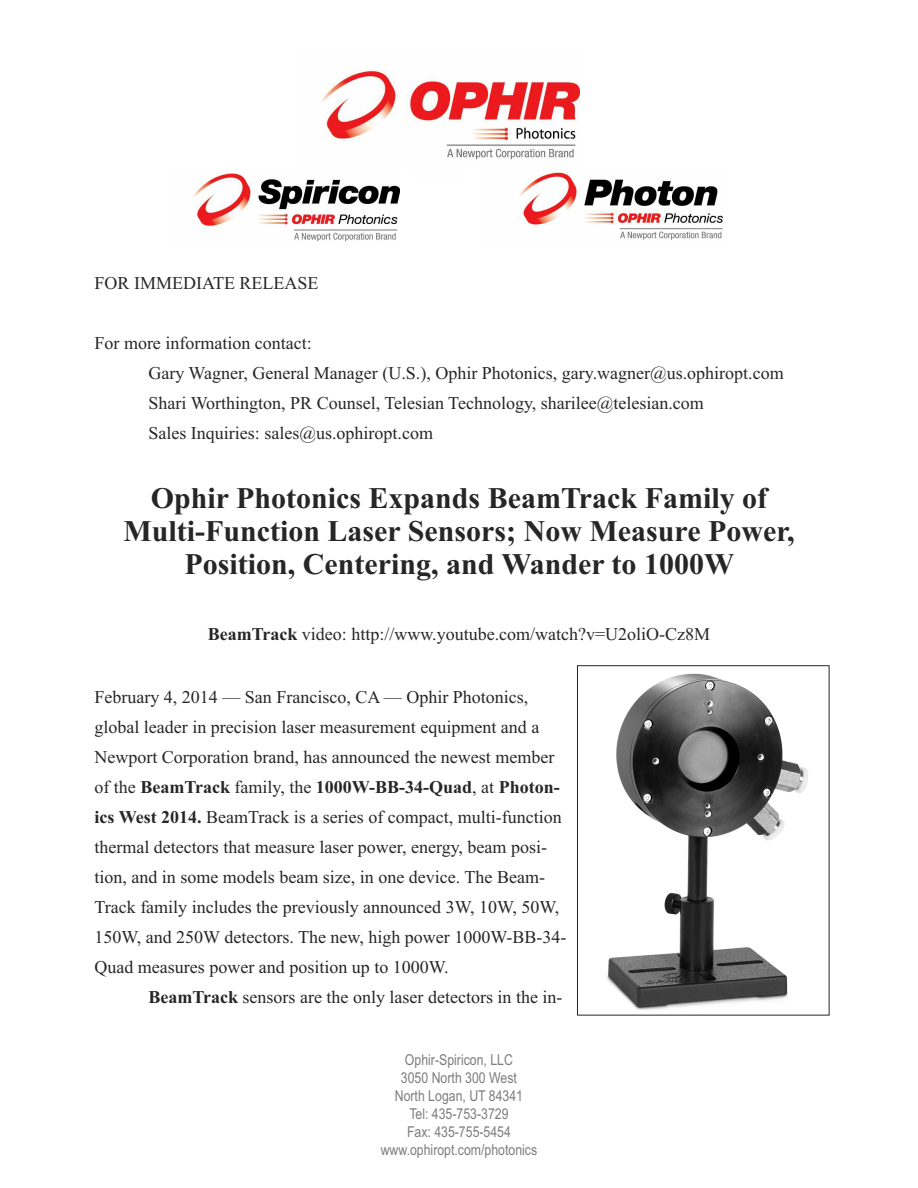
<style>
.page{position:relative;width:918px;height:1188px;background:#fff}
.page>*{position:absolute;margin:0;border:0;box-sizing:border-box;transform-origin:0 0}
.t1{font:700 30px/33px "Times New Roman";color:#272627;text-align:center}
.t2{font:18px/30px "Times New Roman";color:#272627}
.t3{font:15px/18px "Arial Narrow";color:#7d7d7d;text-align:center}
.s1{font-weight:700}
</style>
<div class="page">
<img style="left:322px;top:70px;width:258px;height:100px">
<img style="left:192px;top:172px;width:207px;height:70px">
<img style="left:520px;top:170px;width:203px;height:70px">
<img style="left:607px;top:673px;width:201px;height:337px">
<div style="left:577px;top:665px;width:252px;height:351px;border:1px solid #272627"></div>
<p class="t2" style="left:94px;top:268px;width:226px">FOR IMMEDIATE RELEASE</p>
<p class="t2" style="left:148px;top:328px;width:637px;text-indent:-54px">For more information contact:<br>Gary Wagner, General Manager (U.S.), Ophir Photonics, gary.wagner@us.ophiropt.com Shari Worthington, PR Counsel, Telesian Technology, sharilee@telesian.com<br>Sales Inquiries: sales@us.ophiropt.com</p>
<h1 class="t1" style="left:123px;top:481px;width:673px">Ophir Photonics Expands BeamTrack Family of<br>Multi-Function Laser Sensors; Now Measure Power,<br>Position, Centering, and Wander to 1000W</h1>
<p class="t2" style="left:208px;top:619px;width:504px"><span class="s1">BeamTrack</span> video: http://www.youtube.com/watch?v=U2oliO-Cz8M</p>
<p class="t2" style="left:94px;top:682px;width:473px">February 4, 2014 — San Francisco, CA — Ophir Photonics, global leader in precision laser measurement equipment and a Newport Corporation brand, has announced the newest member of the <span class="s1">BeamTrack</span> family, the <span class="s1">1000W-BB-34-Quad</span>, at <span class="s1">Photon&shy;ics West 2014.</span> BeamTrack is a series of compact, multi-function thermal detectors that measure laser power, energy, beam posi&shy;tion, and in some models beam size, in one device. The Beam-Track family includes the previously announced 3W, 10W, 50W, 150W, and 250W detectors. The new, high power 1000W-BB-34- Quad measures power and position up to 1000W.</p>
<p class="t2" style="left:148px;top:982px;width:416px"><span class="s1">BeamTrack</span> sensors are the only laser detectors in the in-</p>
<p class="t3" style="left:381px;top:1051px;width:158px">Ophir-Spiricon, LLC<br>3050 North 300 West<br>North Logan, UT 84341<br>Tel: 435-753-3729<br>Fax: 435-755-5454 www.ophiropt.com/photonics</p>
</div>
